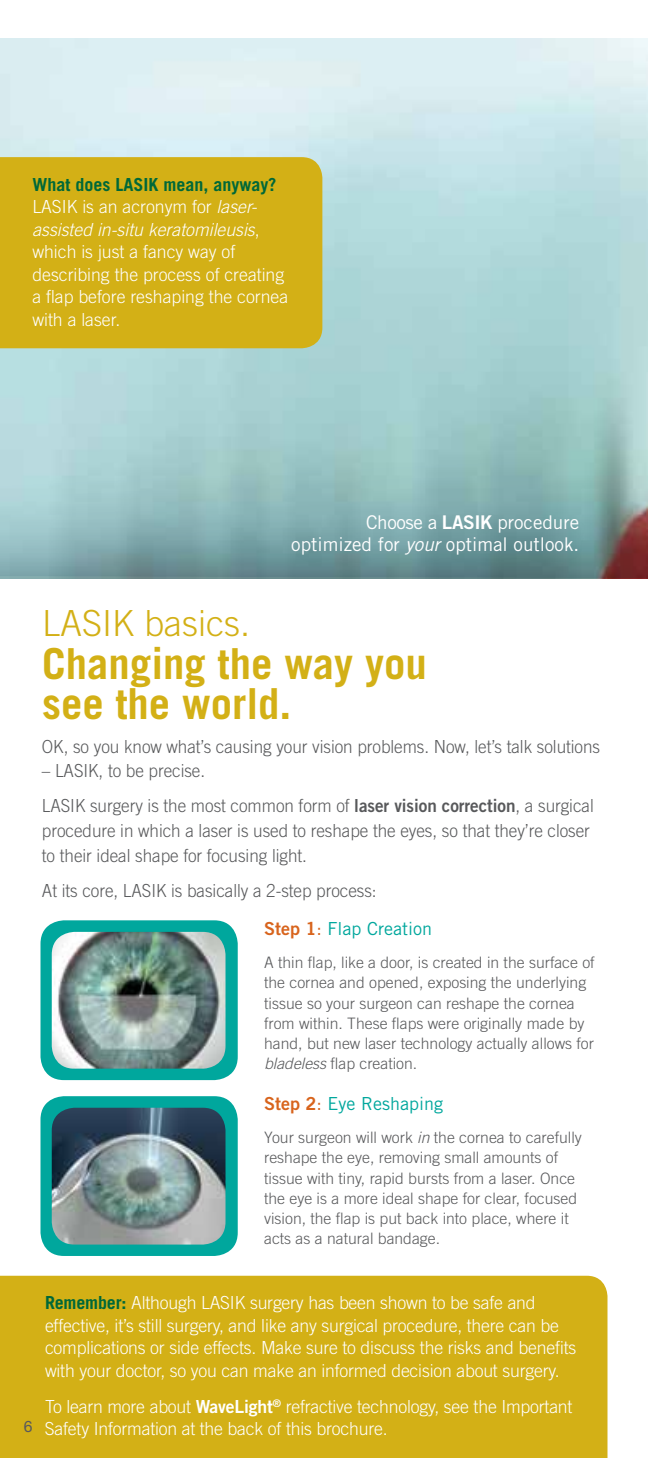
<style>
.page{position:relative;width:648px;height:1458px;background:#fff}
.page>*{position:absolute;margin:0;border:0;box-sizing:border-box;transform-origin:0 0}
.t1{font:700 42.75px/40.5px "Trade Gothic";color:#d3b016}
.t2{font:300 36px "Trade Gothic";color:#d3b016}
.t3{font:18.9px/22.1px "Trade Gothic";color:#fff;text-align:right}
.t4{font:300 18px/22.5px "Trade Gothic";letter-spacing:-.01em;color:#fff}
.t5{font:300 18px/34.9px "Trade Gothic";letter-spacing:-.005em;color:#58595b;scale:.95 1}
.t6{font:18px "Trade Gothic";color:#00a79d}
.t7{font:700 18px "Trade Gothic";color:#006838}
.t8{font:300 15.75px/20.2px "Trade Gothic";color:#58595b}
.s1{font-weight:700;color:#006838}
.s2{font-style:italic}
.s3{font-family:"Trade Gothic Bold Two"}
.s4{font-family:"Trade Gothic Bold Two";font-weight:400}
.s5{font-family:"Trade Gothic Bold Two";color:#d8641d}
.s6{color:#d8641d}
</style>
<div class="page">
<div style="left:0;top:1276px;width:608px;height:182px;background:#d3b016"></div>
<svg style="left:0;top:399px;width:648px;height:179px;background:#97bdbd"></svg>
<div style="left:280px;top:502px;width:320px;height:73px;background:#006838;opacity:.05"></div>
<div style="left:0;top:157px;width:322px;height:191px;background:#d3b016"></div>
<div style="left:41px;top:920px;width:197px;height:160px;background:#00a79d;border-radius:24px"></div>
<img style="left:52px;top:932px;width:174px;height:137px">
<div style="left:41px;top:1096px;width:197px;height:160px;background:#00a79d;border-radius:24px"></div>
<img style="left:52px;top:1108px;width:174px;height:137px">
<p class="t4" style="left:32px;top:175px;width:257px;text-indent:116px"><span class="s1">K mean, anyway?<br></span>LASIK is an acronym for <span class="s2">laser&shy;assisted in-situ keratomileusis</span>, which is just a fancy way of describing the process of creating a flap before reshaping the cornea with a laser.</p>
<p class="t7" style="left:32px;top:177px;width:92px">What does LASI</p>
<p class="t3" style="left:291px;top:513px;width:289px">Choose a <span class="s3">LASIK</span> procedure optimized for <span class="s2">your</span> optimal outlook.</p>
<h2 class="t2" style="left:42px;top:610px;width:210px">LASIK basics.</h2>
<h1 class="t1" style="left:42px;top:646px;width:386px">Changing the way you see the world.</h1>
<p class="t5" style="left:42px;top:730px;width:589px">OK, so you know what’s causing your vision problems. Now, let’s talk solutions</p>
<p class="t5" style="left:42px;top:755px;width:582px">– LASIK, to be precise.<br>LASIK surgery is the most common form of <span class="s4">laser vision correction</span>, a surgical</p>
<p class="t5" style="left:42px;top:820px;width:578px;line-height:24.8px">procedure in which a laser is used to reshape the eyes, so that they’re closer to their ideal shape for focusing light.</p>
<p class="t5" style="left:42px;top:874px;width:354px">At its core, LASIK is basically a 2-step process:</p>
<p class="t6" style="left:264px;top:922px;width:169px"><span class="s5">Step 1</span><span class="s6">:</span> Flap Creation</p>
<p class="t8" style="left:264px;top:954px;width:332px">A thin flap, like a door, is created in the surface of the cornea and opened, exposing the underlying tissue so your surgeon can reshape the cornea from within. These flaps were originally made by hand, but new laser technology actually allows for <span class="s2">bladeless</span> flap creation.</p>
<p class="t6" style="left:264px;top:1097px;width:180px"><span class="s5">Step 2</span><span class="s6">:</span> Eye Reshaping</p>
<p class="t8" style="left:264px;top:1129px;width:319px">Your surgeon will work <span class="s2">in</span> the cornea to carefully reshape the eye, removing small amounts of tissue with tiny, rapid bursts from a laser. Once the eye is a more ideal shape for clear, focused vision, the flap is put back into place, where it acts as a natural bandage.</p>
<p class="t4" style="left:45px;top:1293px;width:533px"><span class="s1">Remember:</span> Although LASIK surgery has been shown to be safe and effective, it’s still surgery, and like any surgical procedure, there can be complications or side effects. Make sure to discuss the risks and benefits with your doctor, so you can make an informed decision about surgery.</p>
<p class="t4" style="left:24px;top:1397px;width:550px;text-indent:21px">To learn more about <span class="s4">WaveLight</span><sup>®</sup> refractive technology, see the Important<br><sup>6</sup> Safety Information at the back of this brochure.</p>
</div>
